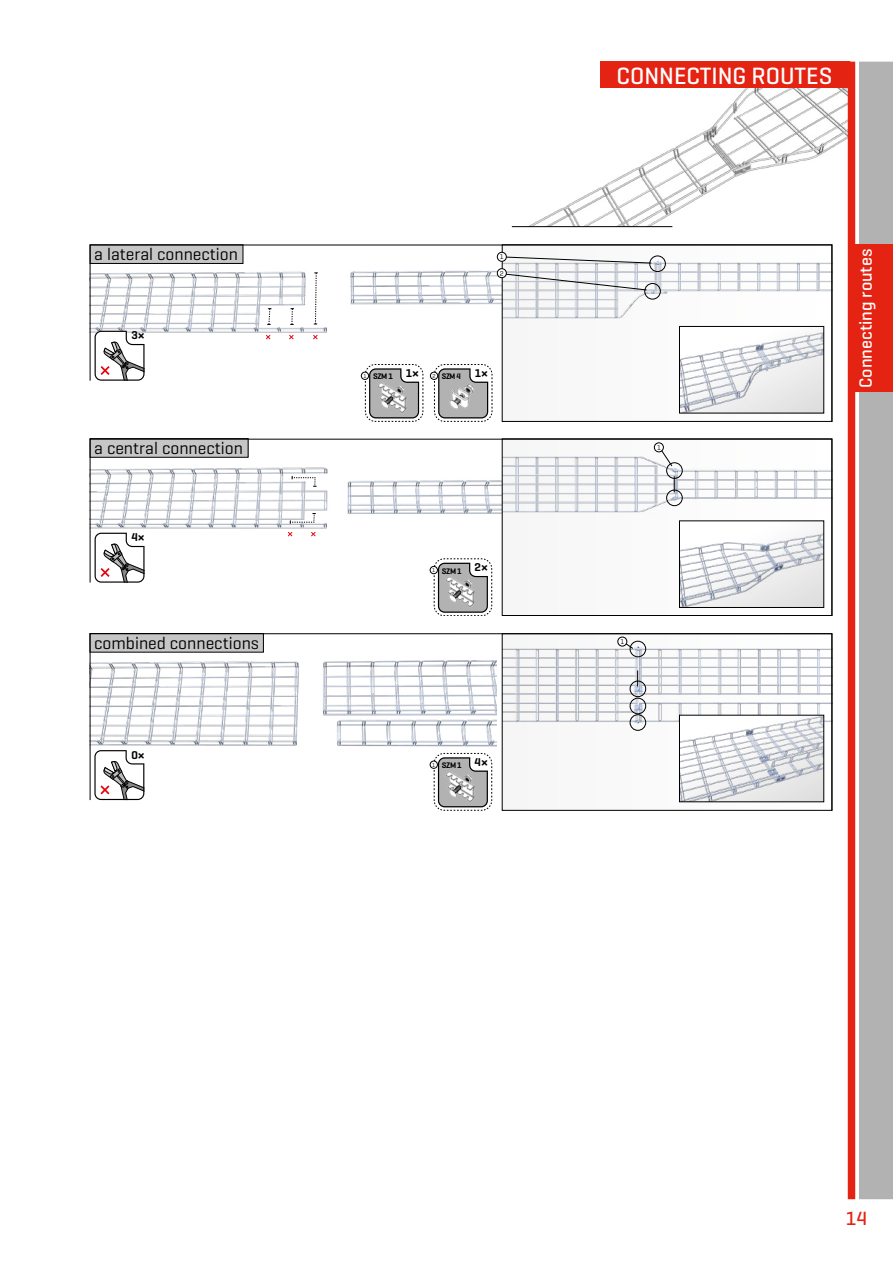
<style>
.page{position:relative;width:893px;height:1263px;background:#fff}
.page>*{position:absolute;margin:0;border:0;box-sizing:border-box;transform-origin:0 0}
.t1{font:500 24px "Geogrotesque";color:#fff}
.t2{font:500 19.5px "Geogrotesque";color:#e42313}
.t3{font:500 18px "Geogrotesque";color:#fff}
.t4{font:17.4px "Geogrotesque";color:#000}
.t5{font:600 11.55px "Geogrotesque";color:#000}
.t6{font:600 8.25px "Geogrotesque";letter-spacing:-.04em;color:#000}
.t7{font:7.05px "Geogrotesque";color:#000}
.s1{font-family:"Eurostile CE";font-weight:700}
</style>
<div class="page">
<svg style="left:90px;top:245px;width:742px;height:177px"></svg>
<svg style="left:90px;top:438px;width:742px;height:178px"></svg>
<svg style="left:90px;top:633px;width:742px;height:178px"></svg>
<img style="left:529px;top:88px;width:319px;height:139px">
<hr style="left:512px;top:226px;width:160px;height:1px;background:#000">
<svg style="left:855px;top:62px;width:4px;height:1137px"></svg>
<div style="left:848px;top:62px;width:7px;height:1137px;background:#e42313"></div>
<div style="left:859px;top:62px;width:34px;height:1137px;background:#b3b2b2"></div>
<div style="left:600px;top:62px;width:249px;height:26px;background:#e42313"></div>
<div style="left:850px;top:245px;width:43px;height:147px;background:#e42313"></div>
<h1 class="t1" style="left:617px;top:61px;width:217px">CONNECTING ROUTES</h1>
<p class="t4" style="left:94px;top:243px;width:145px">a lateral connection</p>
<p class="t7" style="left:500px;top:252px;width:5px">1</p>
<p class="t7" style="left:500px;top:269px;width:5px">2</p>
<p class="t5" style="left:131px;top:328px;width:15px">3<span class="s1">×</span></p>
<p class="t4" style="left:94px;top:437px;width:150px">a central connection</p>
<p class="t5" style="left:131px;top:530px;width:15px">4<span class="s1">×</span></p>
<p class="t6" style="left:363px;top:371px;width:126px"><sup>1</sup> SZM 1 <sup>1</sup><sup>×</sup> <sup>2</sup> SZM 4 <sup>1</sup><sup>×</sup></p>
<p class="t6" style="left:432px;top:566px;width:57px"><sup>1</sup> SZM 1 <sup>2</sup><sup>×</sup></p>
<p class="t4" style="left:94px;top:632px;width:166px">combined connections</p>
<p class="t7" style="left:620px;top:637px;width:5px">1</p>
<p class="t7" style="left:657px;top:443px;width:5px">1</p>
<p class="t5" style="left:131px;top:748px;width:15px">0<span class="s1">×</span></p>
<p class="t6" style="left:432px;top:760px;width:57px"><sup>1</sup> SZM 1 <sup>4</sup><sup>×</sup></p>
<p class="t3" style="left:854px;top:388px;width:140px;rotate:-90deg">Connecting routes</p>
<p class="t2" style="left:846px;top:1206px;width:23px">14</p>
</div>
